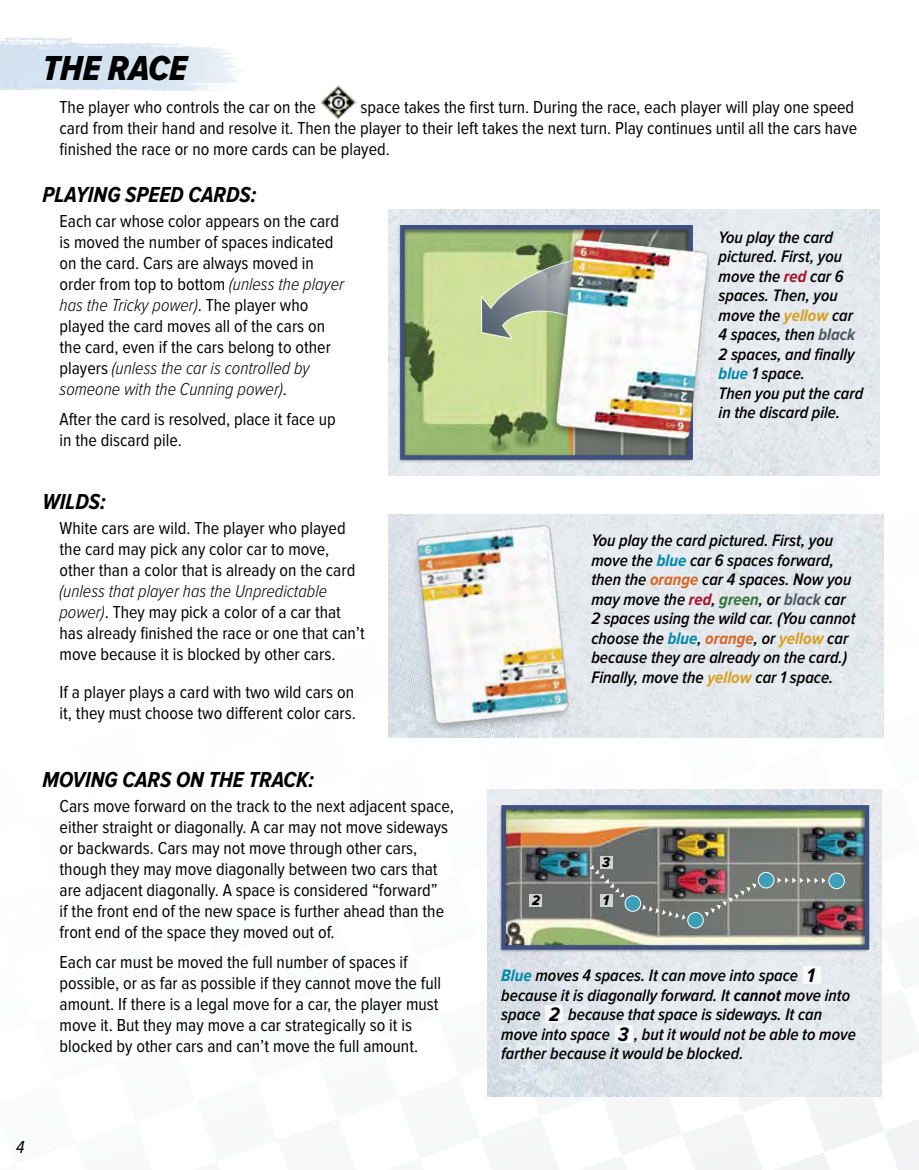
<style>
.page{position:relative;width:919px;height:1170px;background:#fff}
.page>*{position:absolute;margin:0;border:0;box-sizing:border-box;transform-origin:0 0}
.t1{font:36px "Proxima Nova Cond Extrabld It";color:#000}
.t2{font:italic 700 22.5px "Proxima Nova Cond";color:#000}
.t3{font:18px/21px "Proxima Nova Cond";color:#000}
.t4{font:italic 18px "Proxima Nova Cond";color:#000}
.t5{font:italic 600 17.25px/19.5px "Proxima Nova Cond";color:#000}
.t6{font:14.4px "Proxima Nova Cond Extrabld It";color:#000}
.s1{font-weight:300;font-style:italic}
.s2{font-weight:700;color:#a5142c}
.s3{font-weight:700;color:#d6a121}
.s4{font-weight:700;color:#4c5b5f}
.s5{font-weight:700;color:#0089ab}
.s6{font-weight:700;color:#d86727}
.s7{font-weight:700;color:#31753c}
.s8{font-weight:700;font-size:20.25px}
.s9{font-weight:700}
</style>
<div class="page">
<img style="left:0;top:37px;width:241px;height:54px">
<img style="left:320px;top:85px;width:37px;height:35px">
<div style="left:744px;top:209px;width:135px;height:173px;background:#e6e9ee"></div>
<img style="left:388px;top:209px;width:356px;height:173px">
<div style="left:400px;top:225px;width:292px;height:234px;border:4px solid #3f5182"></div>
<svg style="left:480px;top:250px;width:52px;height:107px;background:#b2c194"></svg>
<img style="left:532px;top:221px;width:199px;height:161px">
<svg style="left:388px;top:382px;width:530px;height:787px"></svg>
<img style="left:489px;top:798px;width:394px;height:163px">
<div style="left:501px;top:805px;width:368px;height:144px;border:4px solid #3f5182"></div>
<h1 class="t1" style="left:43px;top:47px;width:146px">THE RACE</h1>
<p class="t3" style="left:60px;top:97px;width:258px">The player who controls the car on the</p>
<p class="t3" style="left:60px;top:97px;width:799px;text-indent:301px">space takes the first turn. During the race, each player will play one speed card from their hand and resolve it. Then the player to their left takes the next turn. Play continues until all the cars have finished the race or no more cards can be played.</p>
<p class="t2" style="left:43px;top:182px;width:215px">PLAYING SPEED CARDS:</p>
<p class="t3" style="left:60px;top:211px;width:286px">Each car whose color appears on the card is moved the number of spaces indicated on the card. Cars are always moved in order from top to bottom <span class="s1">(unless the player has the Tricky power)</span>. The player who played the card moves all of the cars on the card, even if the cars belong to other players <span class="s1">(unless the car is controlled by someone with the Cunning power)</span>.</p>
<p class="t3" style="left:60px;top:408px;width:278px">After the card is resolved, place it face up in the discard pile.</p>
<p class="t5" style="left:718px;top:227px;width:146px">You play the card pictured. First, you move the <span class="s2">red</span> car 6 spaces. Then, you move the <span class="s3">yellow</span> car<br>4 spaces, then <span class="s4">black<br></span>2 spaces, and finally <span class="s5">blue</span> 1 space.<br>Then you put the card in the discard pile.</p>
<p class="t2" style="left:43px;top:489px;width:65px">WILDS:</p>
<p class="t3" style="left:60px;top:518px;width:297px">White cars are wild. The player who played the card may pick any color car to move, other than a color that is already on the card</p>
<p class="t3" style="left:60px;top:581px;width:306px"><span class="s1">(unless that player has the Unpredictable power)</span>. They may pick a color of a car that has already finished the race or one that can’t move because it is blocked by other cars.</p>
<p class="t3" style="left:60px;top:682px;width:298px">If a player plays a card with two wild cars on it, they must choose two different color cars.</p>
<p class="t2" style="left:43px;top:767px;width:273px">MOVING CARS ON THE TRACK:</p>
<p class="t3" style="left:60px;top:796px;width:396px">Cars move forward on the track to the next adjacent space, either straight or diagonally. A car may not move sideways or backwards. Cars may not move through other cars, though they may move diagonally between two cars that are adjacent diagonally. A space is considered “forward”<br>if the front end of the new space is further ahead than the front end of the space they moved out of.</p>
<p class="t3" style="left:60px;top:951px;width:383px">Each car must be moved the full number of spaces if possible, or as far as possible if they cannot move the full amount. If there is a legal move for a car, the player must move it. But they may move a car strategically so it is blocked by other cars and can’t move the full amount.</p>
<p class="t5" style="left:591px;top:531px;width:266px">You play the card pictured. First, you move the <span class="s5">blue</span> car 6 spaces forward, then the <span class="s6">orange</span> car 4 spaces. Now you may move the <span class="s2">red</span>, <span class="s7">green</span>, or <span class="s4">black</span> car 2 spaces using the wild car. (You cannot choose the <span class="s5">blue</span>, <span class="s6">orange</span>, or <span class="s3">yellow</span> car because they are already on the card.)<br>Finally, move the <span class="s3">yellow</span> car 1 space.</p>
<p class="t6" style="left:602px;top:854px;width:9px">3</p>
<p class="t6" style="left:532px;top:892px;width:9px">2</p>
<p class="t6" style="left:602px;top:892px;width:7px">1</p>
<p class="t5" style="left:501px;top:966px;width:350px"><span class="s5">Blue</span> moves 4 spaces. It can move into space <span class="s8">1 </span>because it is diagonally forward. It <span class="s9">cannot</span> move into space <span class="s8">2</span> because that space is sideways. It can move into space</p>
<p class="t5" style="left:501px;top:1024px;width:356px;text-indent:92px"><span class="s8">2 3</span> , but it would not be able to move farther because it would be blocked.</p>
<p class="t4" style="left:16px;top:1136px;width:10px">4</p>
</div>
